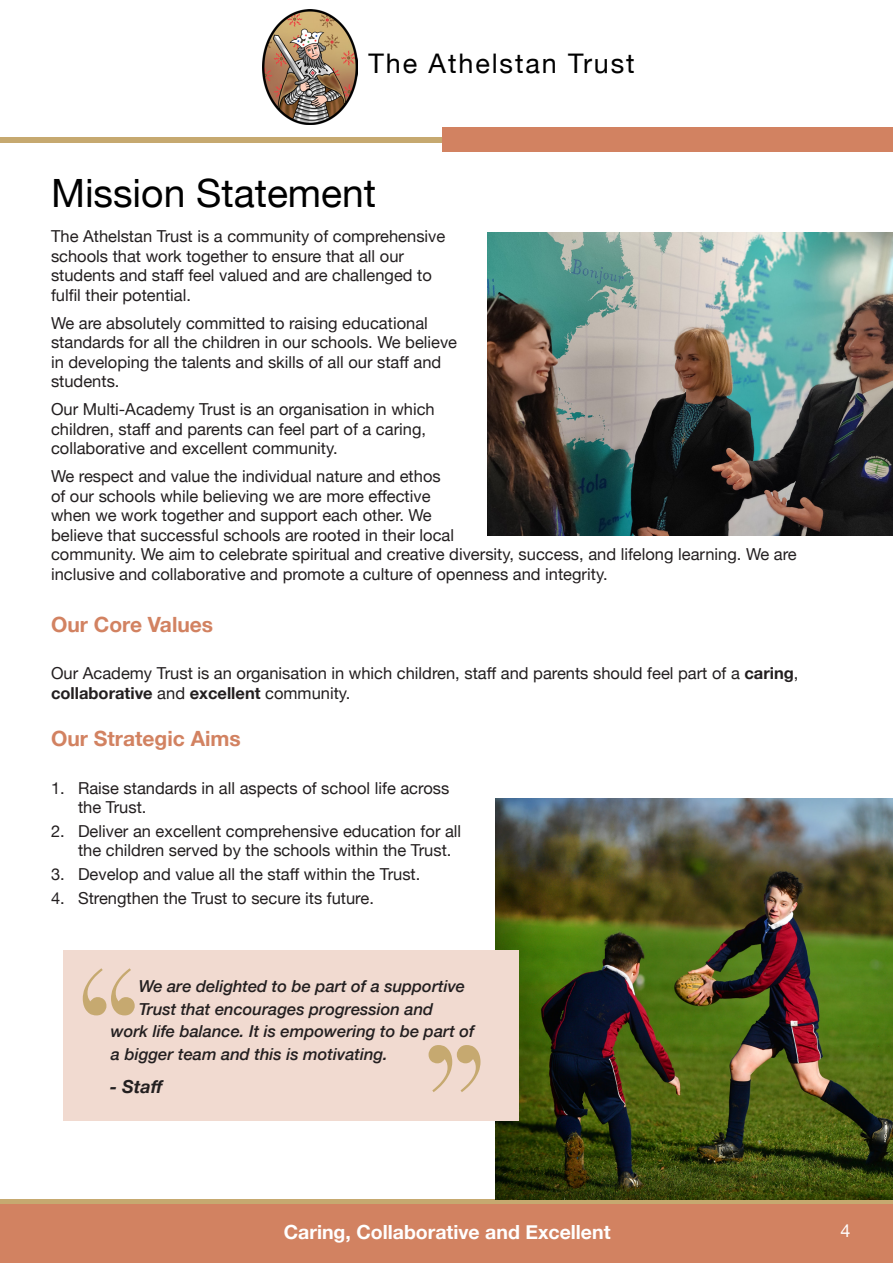
<style>
.page{position:relative;width:893px;height:1263px;background:#fff}
.page>*{position:absolute;margin:0;border:0;box-sizing:border-box;transform-origin:0 0}
.t1{font:39px "Helvetica Neue";color:#000}
.t2{font:27px "Helvetica Neue";letter-spacing:.07em;color:#000}
.t3{font:700 21px "Helvetica Neue";color:#d28261}
.t4{font:700 19.5px "Helvetica Neue";color:#fff}
.t5{font:italic 700 18px "Helvetica Neue";color:#231f20}
.t6{font:18px "Helvetica Neue";color:#fff}
.t7{font:16.5px/19.5px "Helvetica Neue";color:#231f20}
.t8{font:italic 500 16.5px "Helvetica Neue";color:#231f20}
.s1{font-weight:700}
</style>
<div class="page">
<div style="left:0;top:1201px;width:893px;height:62px;background:#d28261"></div>
<div style="left:0;top:1199px;width:893px;height:5px;background:#c6a970"></div>
<img style="left:262px;top:9px;width:96px;height:116px">
<div style="left:0;top:137px;width:893px;height:6px;background:#c6a970"></div>
<div style="left:442px;top:128px;width:451px;height:24px;background:#d28261"></div>
<img style="left:487px;top:233px;width:406px;height:303px">
<img style="left:496px;top:798px;width:397px;height:401px">
<div style="left:63px;top:950px;width:455px;height:170px;background:#f1dad0"></div>
<svg style="left:83px;top:968px;width:52px;height:47px"></svg>
<svg style="left:429px;top:1045px;width:51px;height:47px"></svg>
<h2 class="t2" style="left:369px;top:44px;width:268px">The Athelstan Trust</h2>
<p class="t1" style="left:51px;top:165px;width:327px">Mission Statement</p>
<p class="t7" style="left:51px;top:228px;width:396px">The Athelstan Trust is a community of comprehensive schools that work together to ensure that all our students and staff feel valued and are challenged to fulfil their potential.</p>
<p class="t7" style="left:51px;top:314px;width:408px">We are absolutely committed to raising educational standards for all the children in our schools. We believe in developing the talents and skills of all our staff and students.</p>
<p class="t7" style="left:51px;top:401px;width:385px">Our Multi-Academy Trust is an organisation in which children, staff and parents can feel part of a caring, collaborative and excellent community.</p>
<p class="t7" style="left:51px;top:468px;width:747px">We respect and value the individual nature and ethos<br>of our schools while believing we are more effective<br>when we work together and support each other. We<br>believe that successful schools are rooted in their local<br>community. We aim to celebrate spiritual and creative diversity, success, and lifelong learning. We are inclusive and collaborative and promote a culture of openness and integrity.</p>
<p class="t3" style="left:51px;top:608px;width:164px">Our Core Values</p>
<p class="t7" style="left:51px;top:664px;width:749px">Our Academy Trust is an organisation in which children, staff and parents should feel part of a <span class="s1">caring</span>, <span class="s1">collaborative</span> and <span class="s1">excellent</span> community.</p>
<p class="t3" style="left:51px;top:722px;width:191px">Our Strategic Aims</p>
<p class="t7" style="left:78px;top:779px;width:373px;text-indent:-27px">1. Raise standards in all aspects of school life across the Trust.</p>
<p class="t7" style="left:78px;top:822px;width:385px;text-indent:-27px">2. Deliver an excellent comprehensive education for all the children served by the schools within the Trust.</p>
<p class="t7" style="left:51px;top:865px;width:371px">3. Develop and value all the staff within the Trust.</p>
<p class="t7" style="left:51px;top:889px;width:324px">4. Strengthen the Trust to secure its future.</p>
<p class="t8" style="left:139px;top:972px;width:328px">We are delighted to be part of a supportive</p>
<p class="t8" style="left:139px;top:995px;width:296px">Trust that encourages progression and</p>
<p class="t8" style="left:111px;top:1017px;width:365px">work life balance. It is empowering to be part of</p>
<p class="t8" style="left:111px;top:1040px;width:278px">a bigger team and this is motivating.</p>
<p class="t5" style="left:110px;top:1073px;width:56px">- Staff</p>
<p class="t4" style="left:284px;top:1217px;width:328px">Caring, Collaborative and Excellent</p>
<p class="t6" style="left:840px;top:1218px;width:12px">4</p>
</div>
